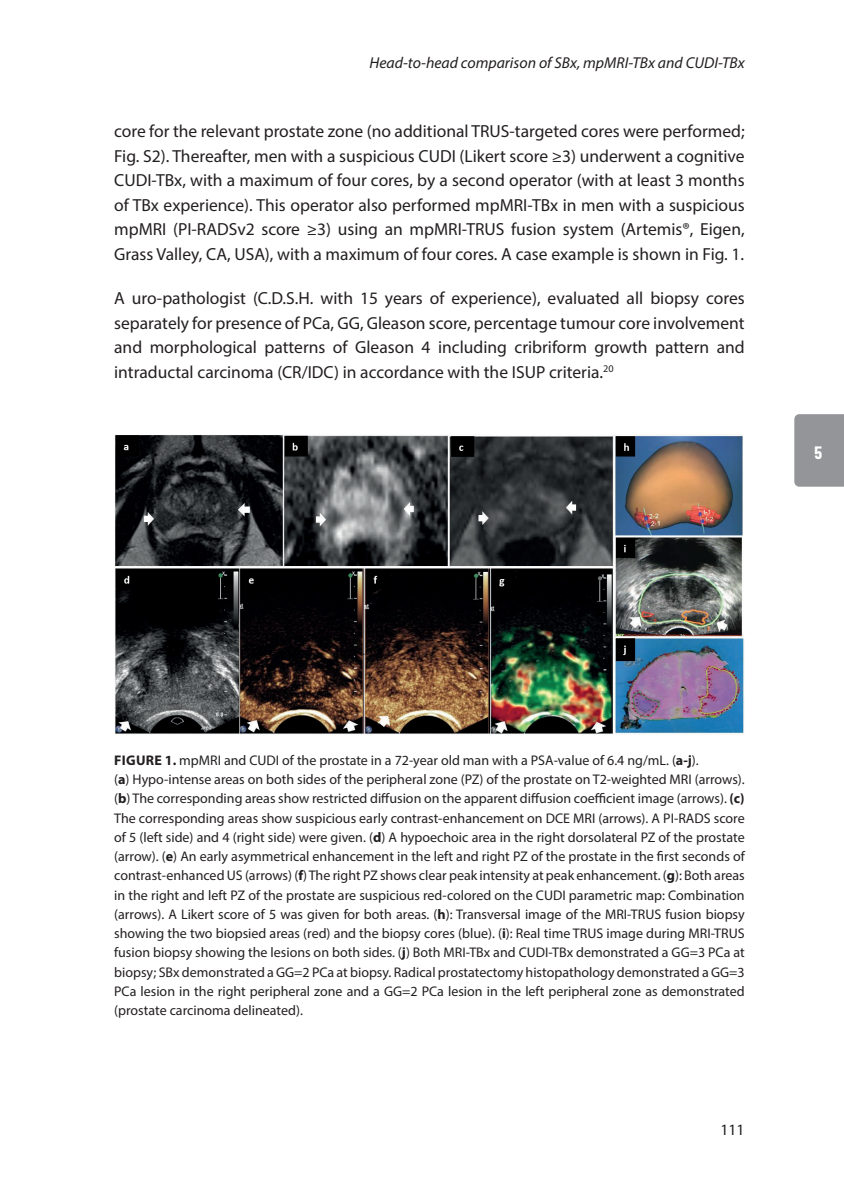
<style>
.page{position:relative;width:844px;height:1191px;background:#fff}
.page>*{position:absolute;margin:0;border:0;box-sizing:border-box;transform-origin:0 0}
.t1{font:17.5px/24.5px "Myriad Pro";color:#231f20;text-align:justify}
.t2{font:700 17.5px "Barlow Condensed";color:#fff}
.t3{font:italic 15.75px "Myriad Pro";color:#231f20}
.t4{font:15.75px "Myriad Pro";color:#231f20}
.t5{font:14px/19.2px "Myriad Pro";color:#231f20}
.s1{font-weight:700}
</style>
<div class="page">
<div style="left:794px;top:414px;width:49px;height:73px;background:#939598"></div>
<img style="left:114px;top:435px;width:630px;height:299px">
<p class="t3" style="left:369px;top:53px;width:376px">Head-to-head comparison of SBx, mpMRI-TBx and CUDI-TBx</p>
<p class="t1" style="left:114px;top:119px;width:632px">core for the relevant prostate zone (no additional TRUS-targeted cores were performed; Fig. S2). Thereafter, men with a suspicious CUDI (Likert score ≥3) underwent a cognitive CUDI-TBx, with a maximum of four cores, by a second operator (with at least 3 months of TBx experience). This operator also performed mpMRI-TBx in men with a suspicious mpMRI (PI-RADSv2 score ≥3) using an mpMRI-TRUS fusion system (Artemis®, Eigen, Grass Valley, CA, USA), with a maximum of four cores. A case example is shown in Fig. 1.</p>
<p class="t1" style="left:114px;top:286px;width:632px">A uro-pathologist (C.D.S.H. with 15 years of experience), evaluated all biopsy cores separately for presence of PCa, GG, Gleason score, percentage tumour core involvement and morphological patterns of Gleason 4 including cribriform growth pattern and intraductal carcinoma (CR/IDC) in accordance with the ISUP criteria.<sup>20</sup></p>
<p class="t2" style="left:814px;top:440px;width:9px">5</p>
<p class="t5" style="left:114px;top:750px;width:632px"><span class="s1">FIGURE 1.</span> mpMRI and CUDI of the prostate in a 72-year old man with a PSA-value of 6.4 ng/mL. (<span class="s1">a-j</span>).<br>(<span class="s1">a</span>) Hypo-intense areas on both sides of the peripheral zone (PZ) of the prostate on T2-weighted MRI (arrows). (<span class="s1">b</span>) The corresponding areas show restricted diffusion on the apparent diffusion coefficient image (arrows). <span class="s1">(c)<br></span>The corresponding areas show suspicious early contrast-enhancement on DCE MRI (arrows). A PI-RADS score of 5 (left side) and 4 (right side) were given. (<span class="s1">d</span>) A hypoechoic area in the right dorsolateral PZ of the prostate (arrow). (<span class="s1">e</span>) An early asymmetrical enhancement in the left and right PZ of the prostate in the first seconds of contrast-enhanced US (arrows) (<span class="s1">f</span>) The right PZ shows clear peak intensity at peak enhancement. (<span class="s1">g</span>): Both areas in the right and left PZ of the prostate are suspicious red-colored on the CUDI parametric map: Combination (arrows). A Likert score of 5 was given for both areas. (<span class="s1">h</span>): Transversal image of the MRI-TRUS fusion biopsy showing the two biopsied areas (red) and the biopsy cores (blue). (<span class="s1">i</span>): Real time TRUS image during MRI-TRUS fusion biopsy showing the lesions on both sides. (<span class="s1">j</span>) Both MRI-TBx and CUDI-TBx demonstrated a GG=3 PCa at biopsy; SBx demonstrated a GG=2 PCa at biopsy. Radical prostatectomy histopathology demonstrated a GG=3<br>PCa lesion in the right peripheral zone and a GG=2 PCa lesion in the left peripheral zone as demonstrated (prostate carcinoma delineated).</p>
<p class="t4" style="left:720px;top:1119px;width:26px">111</p>
</div>
